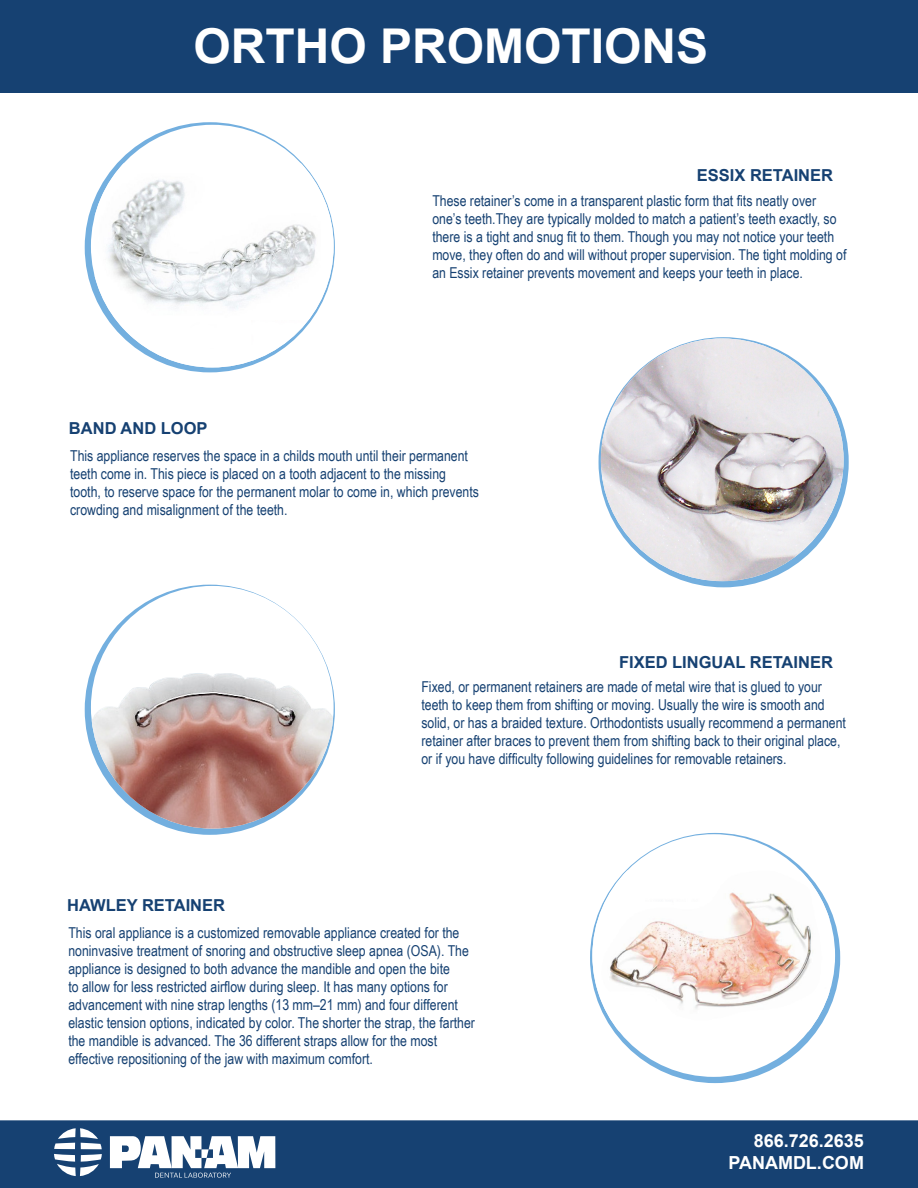
<style>
.page{position:relative;width:918px;height:1188px;background:#fff}
.page>*{position:absolute;margin:0;border:0;box-sizing:border-box;transform-origin:0 0}
.t1{font:700 48px "Arial";color:#fff}
.t2{font:700 18px "Arial";color:#fff}
.t3{font:700 16.5px "Arial";color:#164172}
.t4{font:15px/18px "Arial Narrow";color:#164172}
</style>
<div class="page">
<div style="left:0;top:0;width:918px;height:93px;background:#164172"></div>
<div style="left:0;top:1120px;width:918px;height:68px;background:#164172"></div>
<svg style="left:85px;top:122px;width:250px;height:250px"></svg>
<div style="left:91px;top:125px;width:243px;height:242px;background:#fff;border-radius:50%"></div>
<img style="left:95px;top:163px;width:239px;height:204px">
<div style="left:590px;top:833px;width:250px;height:250px;background:#73afdf;border-radius:50%"></div>
<div style="left:592px;top:834px;width:243px;height:243px;background:#fff;border-radius:50%"></div>
<img style="left:592px;top:870px;width:237px;height:161px">
<svg style="left:599px;top:337px;width:250px;height:250px;background:#7cb4e0"></svg>
<img style="left:601px;top:338px;width:243px;height:243px;border-radius:121px">
<div style="left:85px;top:585px;width:250px;height:250px;background:#73afdf;border-radius:50%"></div>
<img style="left:91px;top:586px;width:243px;height:243px;border-radius:121px">
<svg style="left:110px;top:1136px;width:165px;height:42px"></svg>
<svg style="left:54px;top:1128px;width:48px;height:48px"></svg>
<p class="t1" style="left:194px;top:15px;width:516px">ORTHO PROMOTIONS</p>
<p class="t3" style="left:697px;top:164px;width:138px">ESSIX RETAINER</p>
<p class="t3" style="left:69px;top:417px;width:140px">BAND AND LOOP</p>
<p class="t4" style="left:432px;top:191px;width:416px">These retainer’s come in a transparent plastic form that fits neatly over one’s teeth.They are typically molded to match a patient’s teeth exactly, so there is a tight and snug fit to them. Though you may not notice your teeth move, they often do and will without proper supervision. The tight molding of an Essix retainer prevents movement and keeps your teeth in place.</p>
<p class="t4" style="left:70px;top:446px;width:410px">This appliance reserves the space in a childs mouth until their permanent teeth come in. This piece is placed on a tooth adjacent to the missing tooth, to reserve space for the permanent molar to come in, which prevents crowding and misalignment of the teeth.</p>
<p class="t3" style="left:619px;top:651px;width:215px">FIXED LINGUAL RETAINER</p>
<p class="t3" style="left:67px;top:894px;width:159px">HAWLEY RETAINER</p>
<p class="t4" style="left:421px;top:677px;width:426px">Fixed, or permanent retainers are made of metal wire that is glued to your teeth to keep them from shifting or moving. Usually the wire is smooth and solid, or has a braided texture. Orthodontists usually recommend a permanent retainer after braces to prevent them from shifting back to their original place, or if you have difficulty following guidelines for removable retainers.</p>
<p class="t4" style="left:68px;top:923px;width:408px">This oral appliance is a customized removable appliance created for the noninvasive treatment of snoring and obstructive sleep apnea (OSA). The appliance is designed to both advance the mandible and open the bite<br>to allow for less restricted airflow during sleep. It has many options for advancement with nine strap lengths (13 mm–21 mm) and four different elastic tension options, indicated by color. The shorter the strap, the farther the mandible is advanced. The 36 different straps allow for the most effective repositioning of the jaw with maximum comfort.</p>
<p class="t2" style="left:754px;top:1129px;width:112px">866.726.2635</p>
<p class="t2" style="left:728px;top:1151px;width:137px">PANAMDL.COM</p>
</div>
